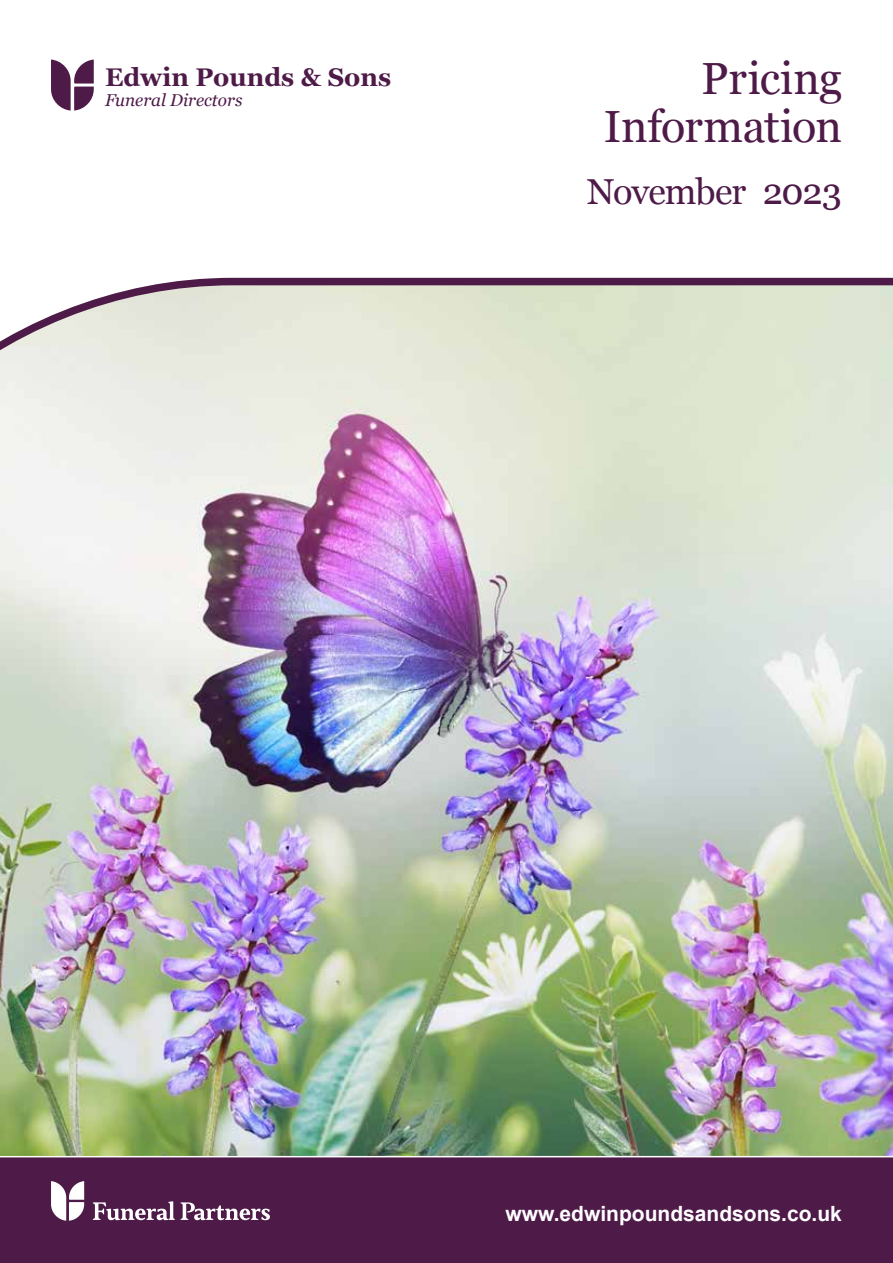
<style>
.page{position:relative;width:893px;height:1263px;background:#fff}
.page>*{position:absolute;margin:0;border:0;box-sizing:border-box;transform-origin:0 0}
.t1{font:45px/48.6px "Georgia";letter-spacing:-.005em;color:#4e1a48;text-align:right}
.t2{font:36px "Georgia";letter-spacing:-.03em;color:#4e1a48}
.t3{font:700 25.5px "Georgia";color:#4e1a48}
.t4{font:700 21px "Arial";color:#fff}
.t5{font:italic 17.1px "Georgia";color:#4e1a48}
</style>
<div class="page">
<div style="left:0;top:1157px;width:893px;height:106px;background:#4e1a48"></div>
<svg style="left:51px;top:1194px;width:33px;height:27px"></svg>
<svg style="left:93px;top:1201px;width:82px;height:19px"></svg>
<svg style="left:181px;top:1202px;width:89px;height:18px"></svg>
<img style="left:0;top:277px;width:893px;height:917px">
<svg style="left:51px;top:60px;width:43px;height:51px"></svg>
<p class="t3" style="left:105px;top:58px;width:288px">Edwin Pounds &amp; Sons</p>
<p class="t5" style="left:105px;top:88px;width:139px">Funeral Directors</p>
<h1 class="t1" style="left:604px;top:52px;width:240px">Pricing<br>Information</h1>
<h2 class="t2" style="left:587px;top:165px;width:256px">November 2023</h2>
<p class="t4" style="left:505px;top:1199px;width:338px">www.edwinpoundsandsons.co.uk</p>
</div>
